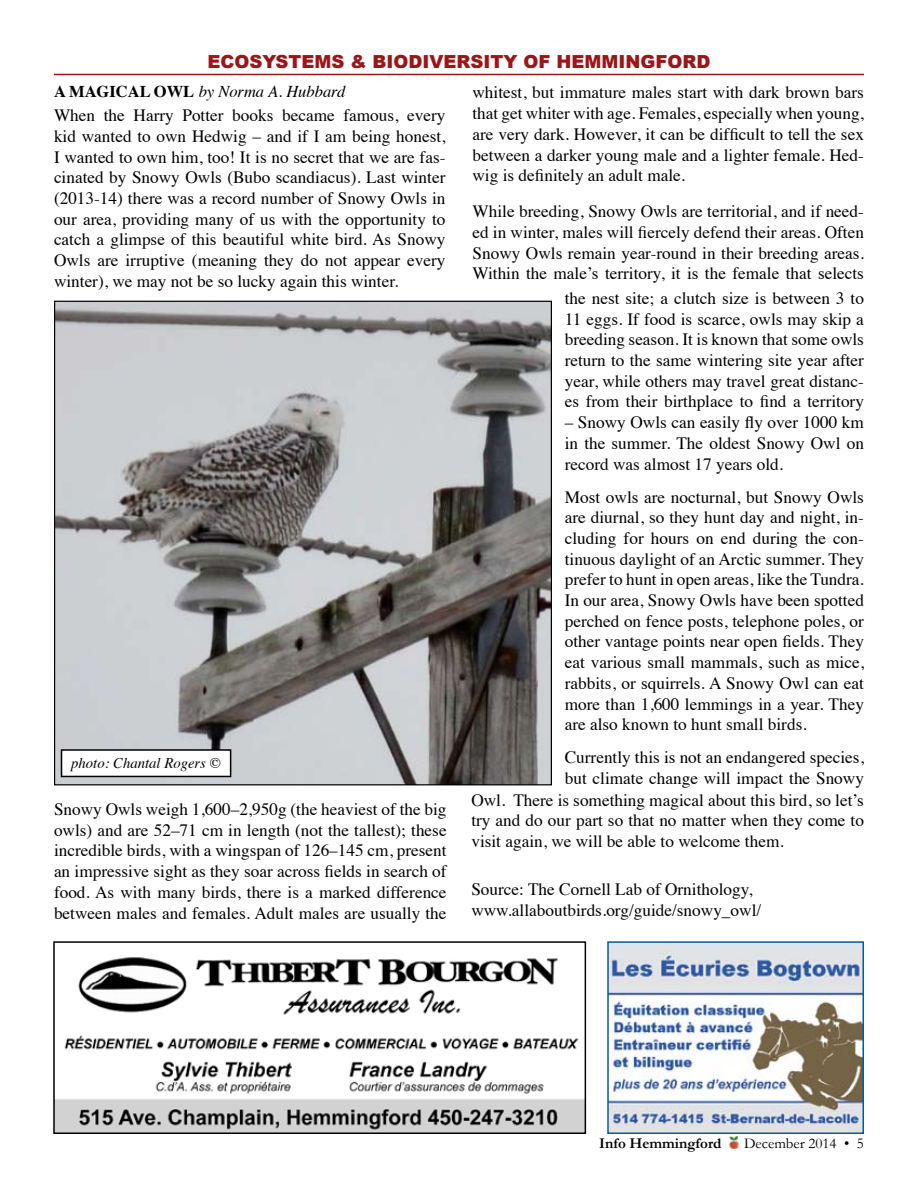
<style>
.page{position:relative;width:918px;height:1188px;background:#fff}
.page>*{position:absolute;margin:0;border:0;box-sizing:border-box;transform-origin:0 0}
.t1{font:900 18px "Arial";color:#9c1519}
.t2{font:17.25px/20.7px "Times";color:#000;text-align:justify}
.t3{font:italic 16.5px "Times";color:#000}
.t4{font:700 15px "Garamond";color:#000}
.t5{font:15px "Garamond";color:#000}
.t6{font:italic 14.7px "Times";color:#000}
.s1{font-weight:700;font-style:normal}
.s2{font-style:normal}
</style>
<div class="page">
<svg style="left:729px;top:1136px;width:9px;height:12px"></svg>
<hr style="left:54px;top:74px;width:810px;height:1px;background:#9c1519">
<img style="left:56px;top:957px;width:527px;height:174px">
<div style="left:53px;top:941px;width:533px;height:193px;border:2px solid #000"></div>
<img style="left:610px;top:944px;width:251px;height:187px">
<div style="left:607px;top:941px;width:257px;height:193px;border:2px solid #005c9f"></div>
<img style="left:56px;top:303px;width:494px;height:480px">
<div style="left:62px;top:750px;width:169px;height:26px;background:#fff"></div>
<div style="left:61px;top:749px;width:170px;height:28px;border:2px solid #000"></div>
<p class="t1" style="left:207px;top:48px;width:505px">ECOSYSTEMS &amp; BIODIVERSITY OF HEMMINGFORD</p>
<p class="t3" style="left:54px;top:77px;width:293px"><span class="s1">A MAGICAL OWL</span> by Norma A. Hubbard</p>
<p class="t2" style="left:54px;top:104px;width:393px">When the Harry Potter books became famous, every kid wanted to own Hedwig – and if I am being honest, I wanted to own him, too! It is no secret that we are fas&shy;cinated by Snowy Owls (Bubo scandiacus). Last winter (2013-14) there was a record number of Snowy Owls in our area, providing many of us with the opportunity to catch a glimpse of this beautiful white bird. As Snowy Owls are irruptive (meaning they do not appear every winter), we may not be so lucky again this winter.</p>
<p class="t2" style="left:472px;top:81px;width:393px">whitest, but immature males start with dark brown bars that get whiter with age. Females, especially when young, are very dark. However, it can be difficult to tell the sex between a darker young male and a lighter female. Hed&shy;wig is definitely an adult male.</p>
<p class="t2" style="left:472px;top:200px;width:393px">While breeding, Snowy Owls are territorial, and if need&shy;ed in winter, males will fiercely defend their areas. Often Snowy Owls remain year-round in their breeding areas.<br>Within the male’s territory, it is the female that selects</p>
<p class="t2" style="left:565px;top:286px;width:301px">the nest site; a clutch size is between 3 to 11 eggs. If food is scarce, owls may skip a breeding season. It is known that some owls return to the same wintering site year after year, while others may travel great distanc&shy;es from their birthplace to find a territory</p>
<p class="t2" style="left:565px;top:411px;width:301px">– Snowy Owls can easily fly over 1000 km in the summer. The oldest Snowy Owl on record was almost 17 years old.</p>
<p class="t2" style="left:565px;top:485px;width:301px">Most owls are nocturnal, but Snowy Owls are diurnal, so they hunt day and night, in&shy;cluding for hours on end during the con&shy;tinuous daylight of an Arctic summer. They prefer to hunt in open areas, like the Tundra.<br>In our area, Snowy Owls have been spotted perched on fence posts, telephone poles, or other vantage points near open fields. They eat various small mammals, such as mice, rabbits, or squirrels. A Snowy Owl can eat more than 1,600 lemmings in a year. They are also known to hunt small birds.</p>
<p class="t2" style="left:565px;top:746px;width:301px">Currently this is not an endangered species, but climate change will impact the Snowy</p>
<p class="t6" style="left:71px;top:750px;width:151px">photo: Chantal Rogers <span class="s2">©</span></p>
<p class="t2" style="left:54px;top:797px;width:394px">Snowy Owls weigh 1,600–2,950g (the heaviest of the big owls) and are 52–71 cm in length (not the tallest); these incredible birds, with a wingspan of 126–145 cm, present an impressive sight as they soar across fields in search of food. As with many birds, there is a marked difference between males and females. Adult males are usually the</p>
<p class="t2" style="left:471px;top:788px;width:394px">Owl. There is something magical about this bird, so let’s try and do our part so that no matter when they come to visit again, we will be able to welcome them.</p>
<p class="t2" style="left:471px;top:878px;width:291px">Source: The Cornell Lab of Ornithology, www.allaboutbirds.org/guide/snowy_owl/</p>
<p class="t4" style="left:599px;top:1134px;width:124px">Info Hemmingford</p>
<p class="t5" style="left:744px;top:1134px;width:122px">December 2014 • 5</p>
</div>
